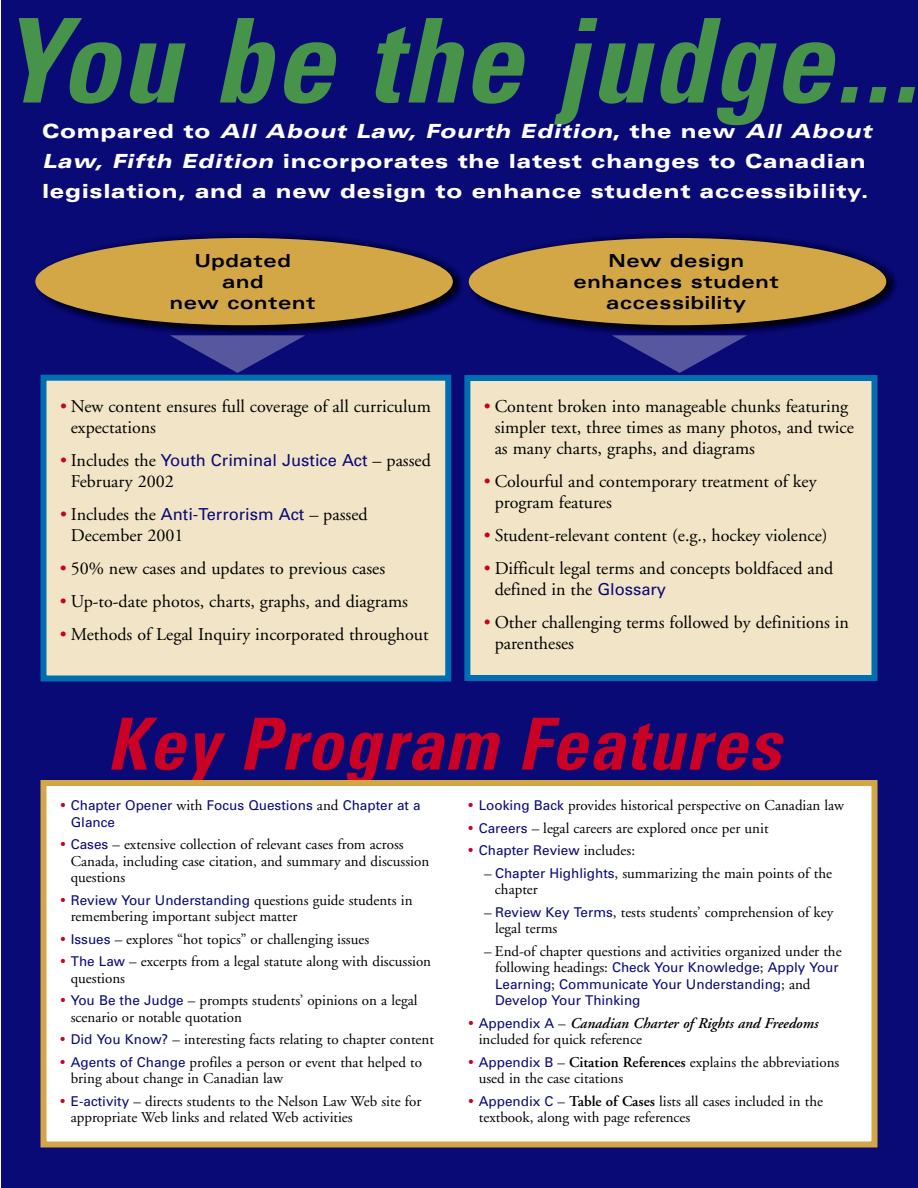
<style>
.page{position:relative;width:918px;height:1188px;background:#fff}
.page>*{position:absolute;margin:0;border:0;box-sizing:border-box;transform-origin:0 0}
.t1{font:italic 700 condensed 117px "Univers";letter-spacing:.02em;color:#469349}
.t2{font:italic 700 condensed 72px "Univers";letter-spacing:.02em;color:#ca0024}
.t3{font:900 expanded 19.5px/30px "Univers";letter-spacing:.035em;color:#fff}
.t4{font:18px/21px "Adobe Garamond";color:#000}
.t5{font:700 expanded 18px/21px "Univers";letter-spacing:.035em;color:#000;text-align:center}
.t6{font:16.5px "Univers";color:#0a0a77}
.t7{font:15px/16.5px "Adobe Garamond";color:#000}
.t8{font:italic 600 15px/16.5px "Adobe Garamond";color:#000}
.t9{font:13.5px/16.5px "Univers";color:#0a0a77}
.s1{font-style:italic}
.s2{color:#ca0024}
.s3{font-family:"Adobe Garamond";font-size:18px;color:#ca0024}
.s4{font-family:"Adobe Garamond";font-size:18px;color:#000}
.s5{font-family:"Univers";font-size:16.5px;color:#0a0a77}
.s6{font-family:"Adobe Garamond";font-size:15px;color:#ca0024}
.s7{font-family:"Adobe Garamond";font-size:15px;color:#000}
.s8{font-family:"Univers";font-size:13.5px;color:#0a0a77}
.s9{font-weight:400;font-style:normal;color:#ca0024}
.s10{font-family:"Univers";font-weight:400;font-style:normal;font-size:13.5px;color:#0a0a77}
.s11{font-weight:400;font-style:normal}
.s12{font-weight:600}
</style>
<div class="page">
<div style="left:2px;top:1px;width:916px;height:1187px;background:#0a0a77"></div>
<div style="left:44px;top:378px;width:404px;height:300px;background:#f2e5c7"></div>
<div style="left:40px;top:375px;width:411px;height:306px;border:6px solid #006faf"></div>
<img style="left:469px;top:233px;width:427px;height:102px">
<img style="left:36px;top:233px;width:433px;height:102px">
<div style="left:469px;top:238px;width:417px;height:87px;background:#d3a745;border-radius:50%"></div>
<div style="left:467px;top:378px;width:407px;height:300px;background:#f2e5c7"></div>
<div style="left:464px;top:375px;width:414px;height:306px;border:6px solid #006faf"></div>
<div style="left:35px;top:238px;width:418px;height:87px;background:#d3a745;border-radius:50%"></div>
<svg style="left:170px;top:335px;width:135px;height:38px"></svg>
<svg style="left:612px;top:335px;width:135px;height:38px"></svg>
<div style="left:44px;top:783px;width:830px;height:362px;background:#fff"></div>
<div style="left:40px;top:780px;width:838px;height:368px;border:6px solid #d3a745"></div>
<h1 class="t1" style="left:0;top:18px;width:919px">You be the judge...</h1>
<h3 class="t3" style="left:42px;top:117px;width:831px">Compared to <span class="s1">All About Law, Fourth Edition</span>, the new <span class="s1">All About<br>Law, Fifth Edition</span> incorporates the latest changes to Canadian legislation, and a new design to enhance student accessibility.</h3>
<p class="t5" style="left:170px;top:252px;width:147px">Updated<br>and<br>new content</p>
<p class="t4" style="left:71px;top:397px;width:362px;text-indent:-11px"><span class="s2">•</span> New content ensures full coverage of all curriculum expectations</p>
<p class="t6" style="left:60px;top:454px;width:372px"><span class="s3">•</span> <span class="s4">Includes the</span> Youth Criminal Justice Act <span class="s4">– passed</span></p>
<p class="t4" style="left:71px;top:472px;width:104px">February 2002</p>
<p class="t4" style="left:71px;top:505px;width:298px;text-indent:-11px"><span class="s2">•</span> Includes the <span class="s5">Anti-Terrorism Act</span> – passed<br>December 2001</p>
<p class="t4" style="left:60px;top:559px;width:327px"><span class="s2">•</span> 50% new cases and updates to previous cases</p>
<p class="t4" style="left:60px;top:592px;width:349px"><span class="s2">•</span> Up-to-date photos, charts, graphs, and diagrams</p>
<p class="t4" style="left:60px;top:625px;width:370px"><span class="s2">•</span> Methods of Legal Inquiry incorporated throughout</p>
<p class="t5" style="left:574px;top:252px;width:207px">New design enhances student accessibility</p>
<p class="t4" style="left:495px;top:397px;width:361px;text-indent:-11px"><span class="s2">•</span> Content broken into manageable chunks featuring simpler text, three times as many photos, and twice as many charts, graphs, and diagrams</p>
<p class="t4" style="left:495px;top:472px;width:323px;text-indent:-11px"><span class="s2">•</span> Colourful and contemporary treatment of key program features</p>
<p class="t4" style="left:484px;top:526px;width:345px"><span class="s2">•</span> Student-relevant content (e.g., hockey violence)</p>
<p class="t4" style="left:495px;top:559px;width:340px;text-indent:-11px"><span class="s2">•</span> Difficult legal terms and concepts boldfaced and defined in the <span class="s5">Glossary</span></p>
<p class="t4" style="left:495px;top:613px;width:356px;text-indent:-11px"><span class="s2">•</span> Other challenging terms followed by definitions in parentheses</p>
<h2 class="t2" style="left:107px;top:718px;width:675px">Key Program Features</h2>
<p class="t9" style="left:71px;top:798px;width:351px;text-indent:-11px"><span class="s6">•</span> Chapter Opener <span class="s7">with</span> Focus Questions <span class="s7">and</span> Chapter at a<br>Glance</p>
<p class="t7" style="left:71px;top:838px;width:360px;text-indent:-11px"><span class="s2">•</span> <span class="s8">Cases</span> – extensive collection of relevant cases from across<br>Canada, including case citation, and summary and discussion questions</p>
<p class="t7" style="left:71px;top:893px;width:343px;text-indent:-11px"><span class="s2">•</span> <span class="s8">Review Your Understanding</span> questions guide students in remembering important subject matter</p>
<p class="t7" style="left:60px;top:932px;width:311px"><span class="s2">•</span> <span class="s8">Issues</span> – explores “hot topics” or challenging issues</p>
<p class="t7" style="left:71px;top:955px;width:362px;text-indent:-11px"><span class="s2">•</span> <span class="s8">The Law</span> – excerpts from a legal statute along with discussion questions</p>
<p class="t7" style="left:71px;top:994px;width:348px;text-indent:-11px"><span class="s2">•</span> <span class="s8">You Be the Judge</span> – prompts students’ opinions on a legal scenario or notable quotation</p>
<p class="t7" style="left:60px;top:1033px;width:376px"><span class="s2">•</span> <span class="s8">Did You Know?</span> – interesting facts relating to chapter content</p>
<p class="t7" style="left:71px;top:1055px;width:353px;text-indent:-11px"><span class="s2">•</span> <span class="s8">Agents of Change</span> profiles a person or event that helped to bring about change in Canadian law</p>
<p class="t7" style="left:71px;top:1094px;width:352px;text-indent:-11px"><span class="s2">•</span> <span class="s8">E-activity</span> – directs students to the Nelson Law Web site for appropriate Web links and related Web activities</p>
<p class="t7" style="left:468px;top:799px;width:378px"><span class="s2">•</span> <span class="s8">Looking Back</span> provides historical perspective on Canadian law</p>
<p class="t7" style="left:468px;top:821px;width:302px"><span class="s2">•</span> <span class="s8">Careers</span> – legal careers are explored once per unit</p>
<p class="t9" style="left:468px;top:843px;width:169px"><span class="s6">•</span> Chapter Review <span class="s7">includes:</span></p>
<p class="t7" style="left:495px;top:866px;width:339px;text-indent:-11px">– <span class="s8">Chapter Highlights</span>, summarizing the main points of the chapter</p>
<p class="t7" style="left:495px;top:905px;width:340px;text-indent:-11px">– <span class="s8">Review Key Terms</span>, tests students’ comprehension of key legal terms</p>
<p class="t7" style="left:484px;top:944px;width:359px">– End-of chapter questions and activities organized under the</p>
<p class="t9" style="left:495px;top:960px;width:345px"><span class="s7">following headings:</span> Check Your Knowledge<span class="s7">;</span> Apply Your<br>Learning<span class="s7">;</span> Communicate Your Understanding<span class="s7">; and<br></span>Develop Your Thinking</p>
<p class="t8" style="left:479px;top:1016px;width:341px;text-indent:-11px"><span class="s9">•</span> <span class="s10">Appendix A</span> <span class="s11">–</span> Canadian Charter of Rights and Freedoms <span class="s11">included for quick reference</span></p>
<p class="t7" style="left:479px;top:1055px;width:362px;text-indent:-11px"><span class="s2">•</span> <span class="s8">Appendix B</span> – <span class="s12">Citation References</span> explains the abbreviations used in the case citations</p>
<p class="t7" style="left:479px;top:1094px;width:346px;text-indent:-11px"><span class="s2">•</span> <span class="s8">Appendix C</span> – <span class="s12">Table of Cases</span> lists all cases included in the textbook, along with page references</p>
</div>
